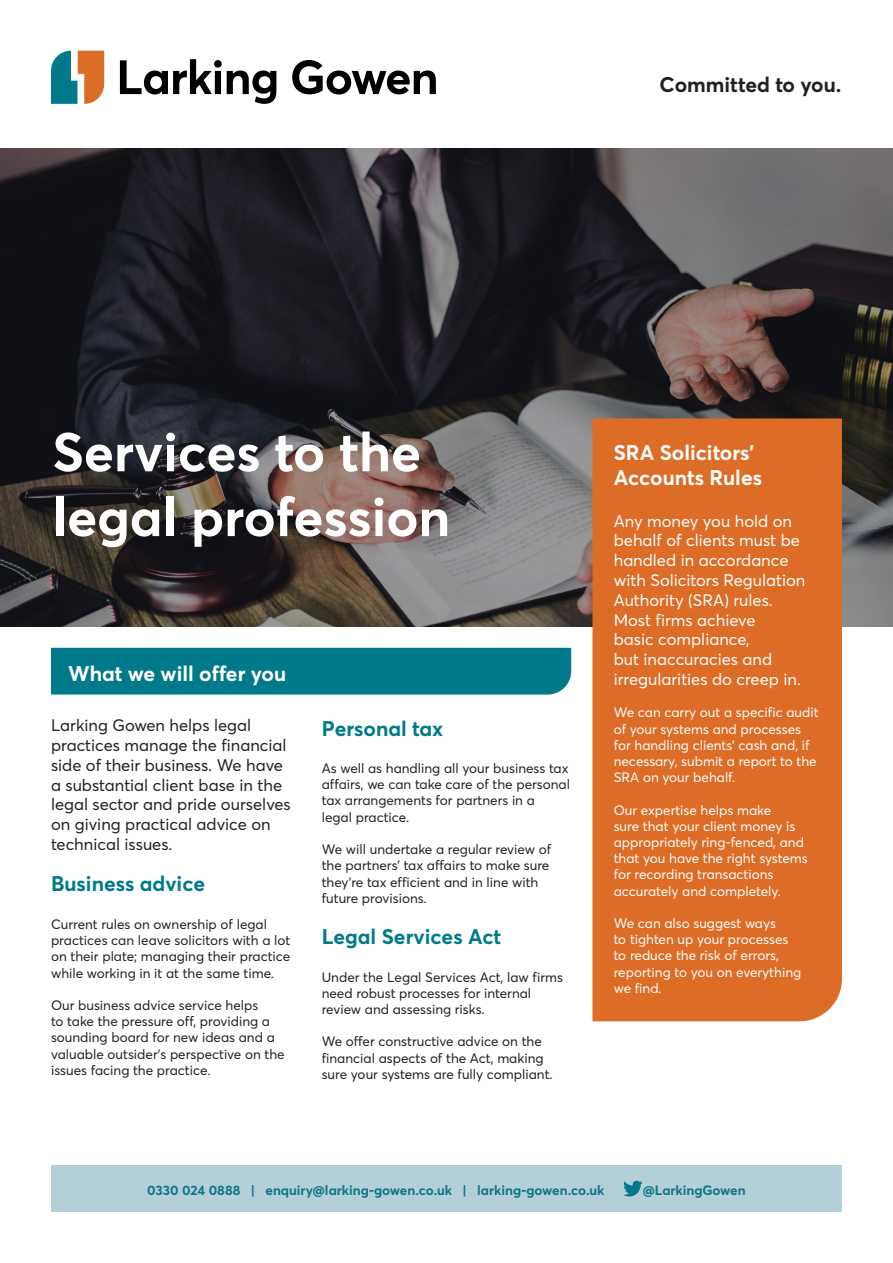
<style>
.page{position:relative;width:893px;height:1263px;background:#fff}
.page>*{position:absolute;margin:0;border:0;box-sizing:border-box;transform-origin:0 0}
.t1{font:700 54px/64.8px "Averta";color:#fff}
.t2{font:700 21px/25.2px "Averta";color:#fff}
.t3{font:700 21px "Averta";color:#007a8a}
.t4{font:700 21px "Averta";color:#231f20}
.t5{font:16.5px/19.8px "Averta";color:#fff}
.t6{font:16.5px/19.8px "Averta";color:#231f20}
.t7{font:13.5px/16.2px "Averta";color:#231f20}
.t8{font:13.5px/16.2px "Averta";color:#fff}
.t9{font:700 13.5px "Averta";color:#107687}
</style>
<div class="page">
<svg style="left:120px;top:59px;width:156px;height:45px"></svg>
<svg style="left:292px;top:60px;width:144px;height:34px"></svg>
<svg style="left:51px;top:51px;width:53px;height:53px"></svg>
<img style="left:0;top:149px;width:893px;height:477px">
<div style="left:51px;top:648px;width:520px;height:46px;background:#007a8a"></div>
<div style="left:592px;top:418px;width:250px;height:603px;background:#dc6c26"></div>
<div style="left:51px;top:1165px;width:791px;height:47px;background:#b3cfd8"></div>
<svg style="left:623px;top:1181px;width:20px;height:15px"></svg>
<p class="t4" style="left:659px;top:70px;width:183px">Committed to you.</p>
<p class="t1" style="left:52px;top:417px;width:399px">Services to the legal profession</p>
<p class="t2" style="left:68px;top:660px;width:220px">What we will offer you</p>
<p class="t6" style="left:51px;top:715px;width:241px">Larking Gowen helps legal practices manage the financial side of their business. We have a substantial client base in the legal sector and pride ourselves on giving practical advice on technical issues.</p>
<p class="t3" style="left:51px;top:869px;width:156px">Business advice</p>
<p class="t7" style="left:51px;top:915px;width:241px">Current rules on ownership of legal practices can leave solicitors with a lot on their plate; managing their practice while working in it at the same time.</p>
<p class="t7" style="left:51px;top:996px;width:235px">Our business advice service helps<br>to take the pressure off, providing a sounding board for new ideas and a valuable outsider’s perspective on the issues facing the practice.</p>
<p class="t3" style="left:322px;top:713px;width:123px">Personal tax</p>
<p class="t7" style="left:322px;top:760px;width:250px">As well as handling all your business tax affairs, we can take care of the personal tax arrangements for partners in a<br>legal practice.</p>
<p class="t7" style="left:322px;top:841px;width:231px">We will undertake a regular review of the partners’ tax affairs to make sure they’re tax efficient and in line with future provisions.</p>
<p class="t3" style="left:322px;top:922px;width:181px">Legal Services Act</p>
<p class="t7" style="left:322px;top:968px;width:243px">Under the Legal Services Act, law firms need robust processes for internal review and assessing risks.</p>
<p class="t7" style="left:322px;top:1033px;width:232px">We offer constructive advice on the financial aspects of the Act, making sure your systems are fully compliant.</p>
<p class="t2" style="left:614px;top:439px;width:150px">SRA Solicitors’<br>Accounts Rules</p>
<p class="t5" style="left:614px;top:510px;width:193px">Any money you hold on behalf of clients must be handled in accordance with Solicitors Regulation<br>Authority (SRA) rules.<br>Most firms achieve<br>basic compliance,<br>but inaccuracies and irregularities do creep in.</p>
<p class="t8" style="left:614px;top:704px;width:206px">We can carry out a specific audit of your systems and processes for handling clients’ cash and, if necessary, submit a report to the<br>SRA on your behalf.</p>
<p class="t8" style="left:614px;top:801px;width:195px">Our expertise helps make<br>sure that your client money is appropriately ring-fenced, and that you have the right systems for recording transactions accurately and completely.</p>
<p class="t8" style="left:614px;top:914px;width:189px">We can also suggest ways<br>to tighten up your processes to reduce the risk of errors, reporting to you on everything we find.</p>
<p class="t9" style="left:147px;top:1181px;width:459px">0330 024 0888 | enquiry@larking-gowen.co.uk | larking-gowen.co.uk</p>
<p class="t9" style="left:643px;top:1181px;width:105px">@LarkingGowen</p>
</div>
